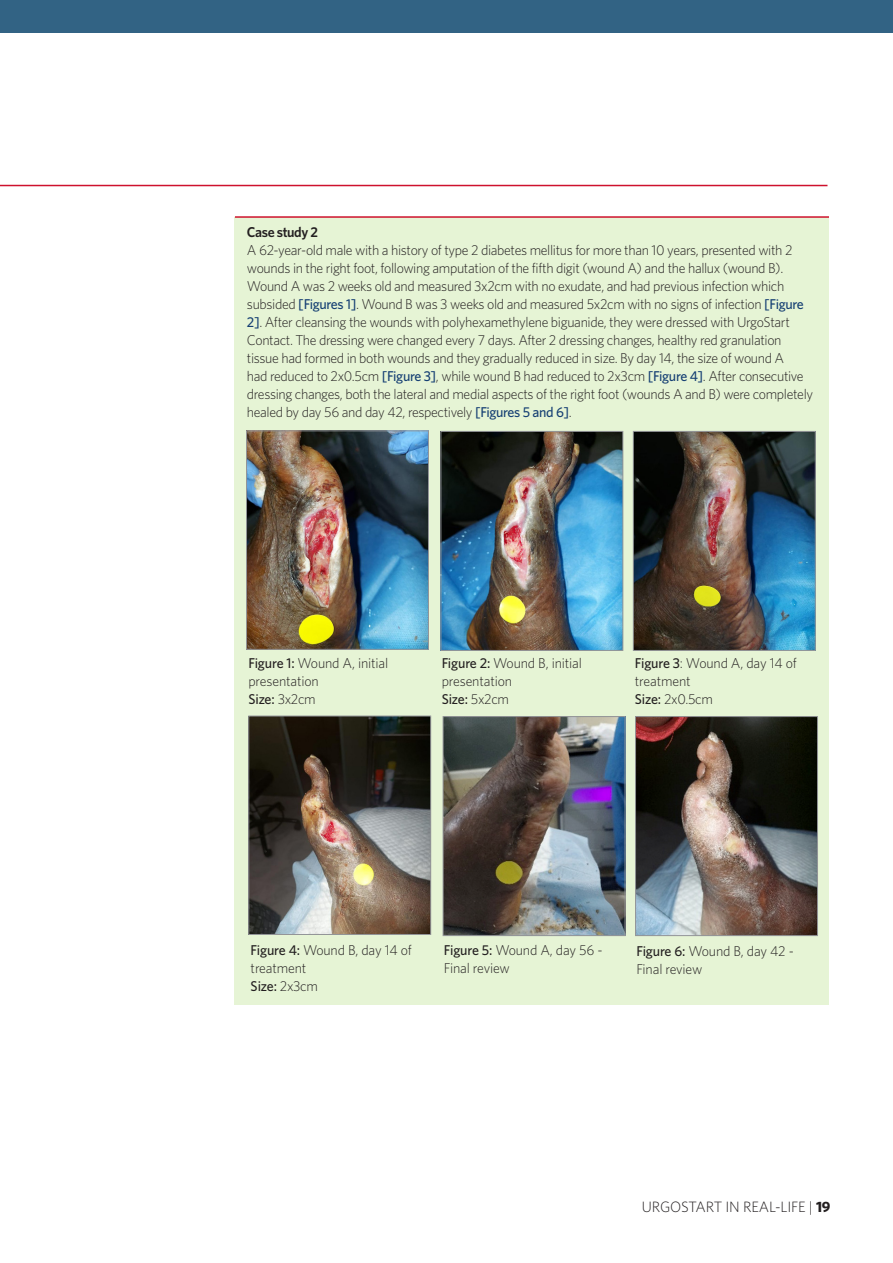
<style>
.page{position:relative;width:893px;height:1263px;background:#fff}
.page>*{position:absolute;margin:0;border:0;box-sizing:border-box;transform-origin:0 0}
.t1{font:300 15px "Whitney";letter-spacing:-.01em;color:#231f20}
.Text_Fullout{font:300 14.25px/18px "Whitney";letter-spacing:-.025em;color:#231f20}
.Text_Fullout-2{font:500 14.25px "Whitney";letter-spacing:-.01em;color:#231f20}
.Text_Fullout-3{font:600 14.25px "Whitney";letter-spacing:-.03em;color:#231f20}
.s1{font-weight:500;color:#153f73}
.s2{font-weight:500}
.s3{font-weight:300}
.s4{font-weight:700}
</style>
<div class="page">
<div style="left:0;top:0;width:893px;height:32px;background:#326384"></div>
<hr style="left:0;top:185px;width:827px;height:1px;background:#ce122d">
<div style="left:235px;top:217px;width:594px;height:787px;background:#e6f4d5"></div>
<img style="left:248px;top:433px;width:179px;height:214px">
<div style="left:246px;top:431px;width:183px;height:218px;border:1px solid #939598"></div>
<img style="left:251px;top:718px;width:178px;height:215px">
<div style="left:249px;top:716px;width:182px;height:219px;border:1px solid #939598"></div>
<img style="left:443px;top:433px;width:178px;height:216px">
<div style="left:441px;top:431px;width:182px;height:220px;border:1px solid #939598"></div>
<img style="left:445px;top:718px;width:178px;height:216px">
<div style="left:443px;top:716px;width:182px;height:220px;border:1px solid #939598"></div>
<img style="left:635px;top:433px;width:178px;height:216px">
<div style="left:633px;top:431px;width:182px;height:220px;border:1px solid #939598"></div>
<img style="left:637px;top:718px;width:179px;height:216px">
<div style="left:635px;top:716px;width:183px;height:220px;border:1px solid #939598"></div>
<hr style="left:235px;top:216px;width:594px;height:2px;background:#ce122d">
<p class="Text_Fullout-3" style="left:247px;top:224px;width:73px">Case study 2</p>
<p class="Text_Fullout" style="left:247px;top:241px;width:568px">A 62-year-old male with a history of type 2 diabetes mellitus for more than 10 years, presented with 2 wounds in the right foot, following amputation of the fifth digit (wound A) and the hallux (wound B).<br>Wound A was 2 weeks old and measured 3x2cm with no exudate, and had previous infection which subsided <span class="s1">[Figures 1]</span>. Wound B was 3 weeks old and measured 5x2cm with no signs of infection <span class="s1">[Figure 2]</span>. After cleansing the wounds with polyhexamethylene biguanide, they were dressed with UrgoStart Contact. The dressing were changed every 7 days. After 2 dressing changes, healthy red granulation tissue had formed in both wounds and they gradually reduced in size. By day 14, the size of wound A<br>had reduced to 2x0.5cm <span class="s1">[Figure 3]</span>, while wound B had reduced to 2x3cm <span class="s1">[Figure 4]</span>. After consecutive dressing changes, both the lateral and medial aspects of the right foot (wounds A and B) were completely healed by day 56 and day 42, respectively <span class="s1">[Figures 5 and 6]</span>.</p>
<p class="Text_Fullout" style="left:248px;top:654px;width:141px"><span class="s2">Figure 1:</span> Wound A, initial presentation</p>
<p class="Text_Fullout-2" style="left:248px;top:691px;width:69px">Size: <span class="s3">3x2cm</span></p>
<p class="Text_Fullout" style="left:442px;top:654px;width:142px"><span class="s2">Figure 2:</span> Wound B, initial presentation</p>
<p class="Text_Fullout-2" style="left:442px;top:691px;width:69px">Size: <span class="s3">5x2cm</span></p>
<p class="Text_Fullout" style="left:635px;top:654px;width:163px"><span class="s2">Figure 3</span>: Wound A, day 14 of treatment</p>
<p class="Text_Fullout" style="left:635px;top:690px;width:79px"><span class="s2">Size:</span> 2x0.5cm</p>
<p class="Text_Fullout" style="left:251px;top:941px;width:163px"><span class="s2">Figure 4:</span> Wound B, day 14 of treatment</p>
<p class="Text_Fullout-2" style="left:251px;top:977px;width:69px">Size: <span class="s3">2x3cm</span></p>
<p class="Text_Fullout" style="left:444px;top:941px;width:160px"><span class="s2">Figure 5:</span> Wound A, day 56 -<br>Final review</p>
<p class="Text_Fullout" style="left:636px;top:941px;width:159px"><span class="s2">Figure 6:</span> Wound B, day 42 -<br>Final review</p>
<p class="t1" style="left:642px;top:1198px;width:190px">URGOSTART IN REAL-LIFE | <span class="s4">19</span></p>
</div>
